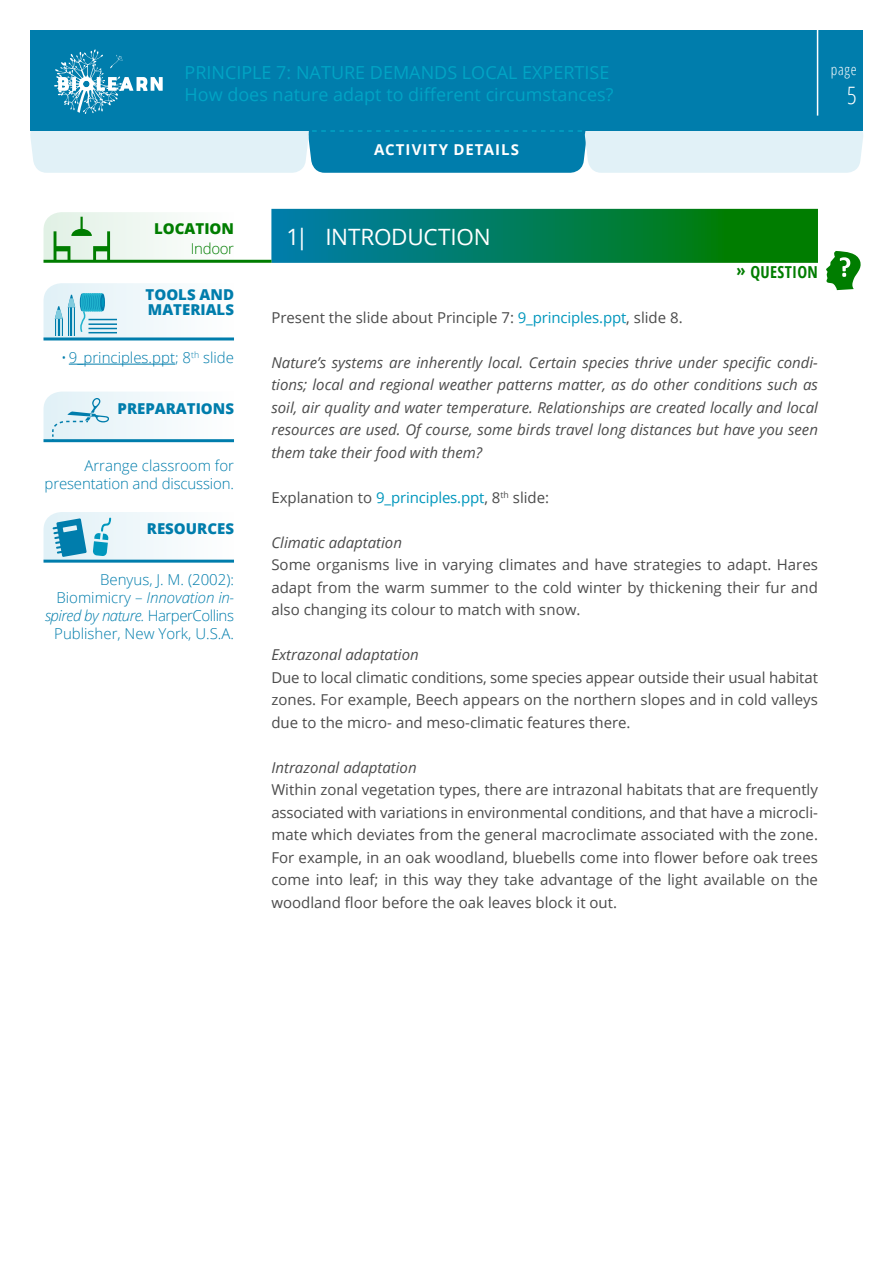
<style>
.page{position:relative;width:893px;height:1263px;background:#fff}
.page>*{position:absolute;margin:0;border:0;box-sizing:border-box;transform-origin:0 0}
.t1{font:300 condensed 24px "Open Sans";color:#fff}
.t2{font:22.5px "Open Sans";letter-spacing:-.015em;color:#fff}
.t3{font:18px/22.5px "Open Sans";color:#00a4c5}
.t4{font:700 condensed 16.5px "Open Sans";letter-spacing:.02em;color:#007d00}
.t5{font:15px/22.5px "Open Sans";color:#4b4b4b;text-align:justify}
.t6{font:italic 15px/22.5px "Open Sans";color:#4b4b4b;text-align:justify}
.t7{font:300 15px/18px "Open Sans";color:#007dac;text-align:right}
.t8{font:800 15px/15px "Open Sans";color:#007dac}
.t9{font:700 15px "Open Sans";letter-spacing:.075em;color:#fff}
.t10{font:800 15px "Open Sans";color:#007d00}
.t11{font:300 15px "Open Sans";letter-spacing:-.025em;color:#007d00}
.t12{font:300 condensed 15px "Open Sans";color:#fff}
.s1{font-style:italic}
.s2{color:#0097bd}
</style>
<div class="page">
<div style="left:30px;top:30px;width:833px;height:100px;background:#007dac"></div>
<svg style="left:54px;top:49px;width:109px;height:65px"></svg>
<hr style="left:817px;top:30px;width:1px;height:86px;background:#fff">
<svg style="left:30px;top:130px;width:833px;height:43px;background:#94c9dd"></svg>
<div style="left:271px;top:209px;width:547px;height:54px;background:linear-gradient(to right,#007daf,#007d00)"></div>
<svg style="left:44px;top:283px;width:128px;height:54px"></svg>
<hr style="left:44px;top:337px;width:190px;height:3px;background:#007dac">
<hr style="left:69px;top:364px;width:106px;height:1px;background:#007dac">
<svg style="left:44px;top:512px;width:190px;height:48px"></svg>
<hr style="left:44px;top:560px;width:190px;height:3px;background:#007dac">
<svg style="left:44px;top:212px;width:190px;height:48px"></svg>
<hr style="left:44px;top:260px;width:228px;height:3px;background:#007d00">
<svg style="left:44px;top:392px;width:190px;height:50px"></svg>
<svg style="left:826px;top:251px;width:35px;height:39px"></svg>
<p class="t3" style="left:184px;top:61px;width:430px">PRINCIPLE 7: NATURE DEMANDS LOCAL EXPERTISE<br>How does nature adapt to different circumstances?</p>
<p class="t9" style="left:374px;top:138px;width:147px">ACTIVITY DETAILS</p>
<p class="t12" style="left:831px;top:59px;width:27px">page</p>
<h1 class="t1" style="left:847px;top:79px;width:11px">5</h1>
<p class="t10" style="left:154px;top:217px;width:81px">LOCATION</p>
<p class="t11" style="left:191px;top:238px;width:45px">Indoor</p>
<p class="t8" style="left:146px;top:286px;width:90px">TOOLS AND<br>MATERIALS</p>
<p class="t7" style="left:61px;top:348px;width:174px">•9_principles.ppt; 8<sup>th</sup> slide</p>
<p class="t8" style="left:118px;top:400px;width:118px">PREPARATIONS</p>
<p class="t7" style="left:45px;top:456px;width:191px">Arrange classroom for presentation and discussion.</p>
<p class="t8" style="left:147px;top:520px;width:89px">RESOURCES</p>
<p class="t7" style="left:45px;top:570px;width:191px">Benyus, J. M. (2002):<br>Biomimicry – <span class="s1">Innovation in&shy;spired by nature.</span> HarperCollins<br>Publisher, New York, U.S.A.</p>
<h2 class="t2" style="left:286px;top:221px;width:206px">1| INTRODUCTION</h2>
<p class="t4" style="left:737px;top:260px;width:83px">» QUESTION</p>
<p class="t5" style="left:271px;top:306px;width:413px">Present the slide about Principle 7: <span class="s2">9_principles.ppt</span>, slide 8.</p>
<p class="t6" style="left:271px;top:351px;width:548px">Nature’s systems are inherently local. Certain species thrive under specific condi&shy;tions; local and regional weather patterns matter, as do other conditions such as soil, air quality and water temperature. Relationships are created locally and local resources are used. Of course, some birds travel long distances but have you seen them take their food with them?</p>
<p class="t5" style="left:271px;top:486px;width:279px">Explanation to <span class="s2">9_principles.ppt</span>, 8<sup>th</sup> slide:</p>
<p class="t6" style="left:271px;top:531px;width:132px">Climatic adaptation</p>
<p class="t5" style="left:271px;top:553px;width:548px">Some organisms live in varying climates and have strategies to adapt. Hares adapt from the warm summer to the cold winter by thickening their fur and also changing its colour to match with snow.</p>
<p class="t6" style="left:271px;top:643px;width:149px">Extrazonal adaptation</p>
<p class="t5" style="left:271px;top:666px;width:548px">Due to local climatic conditions, some species appear outside their usual habitat zones. For example, Beech appears on the northern slopes and in cold valleys due to the micro- and meso-climatic features there.</p>
<p class="t6" style="left:271px;top:756px;width:147px">Intrazonal adaptation</p>
<p class="t5" style="left:271px;top:778px;width:548px">Within zonal vegetation types, there are intrazonal habitats that are frequently associated with variations in environmental conditions, and that have a microcli&shy;mate which deviates from the general macroclimate associated with the zone.<br>For example, in an oak woodland, bluebells come into flower before oak trees come into leaf; in this way they take advantage of the light available on the woodland floor before the oak leaves block it out.</p>
</div>
